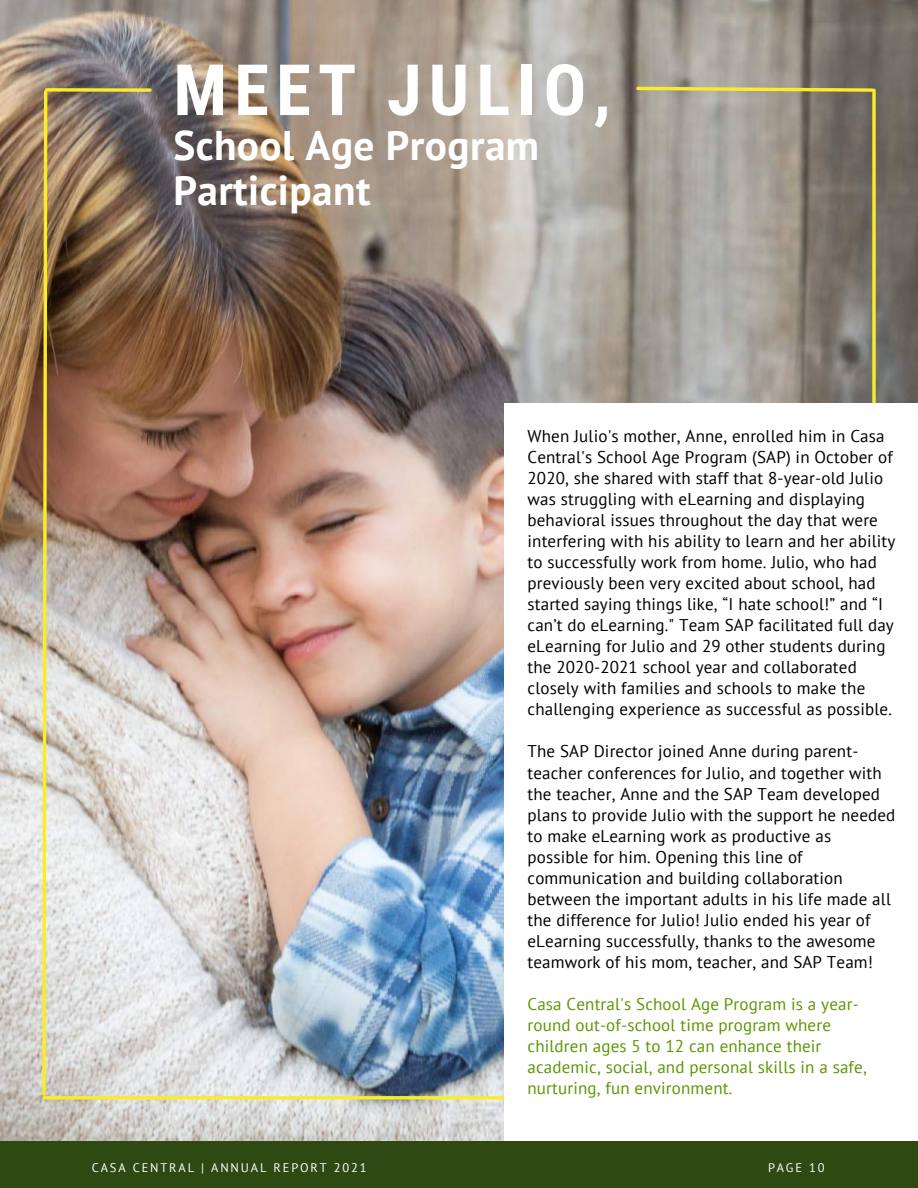
<style>
.page{position:relative;width:918px;height:1188px;background:#fff}
.page>*{position:absolute;margin:0;border:0;box-sizing:border-box;transform-origin:0 0}
.t1{font:700 70.8px "Roboto Condensed";letter-spacing:.1em;color:#fff}
.t2{font:700 41.4px/45.5px "PT Sans";letter-spacing:.01em;color:#fff}
.t3{font:16.95px/21px "PT Sans";letter-spacing:.01em;color:#000}
.t4{font:16.95px/21px "PT Sans";letter-spacing:.01em;color:#5c9602}
.t5{font:12.45px "PT Sans";letter-spacing:.15em;color:#fff}
</style>
<div class="page">
<img style="left:0;top:0;width:918px;height:1142px">
<svg style="left:49px;top:88px;width:101px;height:4px"></svg>
<svg style="left:41px;top:88px;width:8px;height:1010px;background:#cdbe60"></svg>
<svg style="left:872px;top:90px;width:4px;height:313px"></svg>
<svg style="left:634px;top:85px;width:241px;height:8px;background:#beb65e"></svg>
<hr style="left:44px;top:1096px;width:784px;height:3px;background:#f9ee26">
<div style="left:504px;top:403px;width:414px;height:746px;background:#fff"></div>
<div style="left:0;top:1142px;width:918px;height:46px;background:#2e4912"></div>
<h1 class="t1" style="left:173px;top:49px;width:439px">MEET JULIO,</h1>
<h2 class="t2" style="left:173px;top:122px;width:367px">School Age Program<br>Participant</h2>
<p class="t3" style="left:528px;top:425px;width:369px">When Julio's mother, Anne, enrolled him in Casa Central's School Age Program (SAP) in October of 2020, she shared with staff that 8-year-old Julio was struggling with eLearning and displaying behavioral issues throughout the day that were interfering with his ability to learn and her ability to successfully work from home. Julio, who had previously been very excited about school, had started saying things like, “I hate school!” and “I can’t do eLearning." Team SAP facilitated full day eLearning for Julio and 29 other students during the 2020-2021 school year and collaborated closely with families and schools to make the challenging experience as successful as possible.</p>
<p class="t3" style="left:528px;top:741px;width:369px">The SAP Director joined Anne during parent&shy;teacher conferences for Julio, and together with the teacher, Anne and the SAP Team developed plans to provide Julio with the support he needed to make eLearning work as productive as possible for him. Opening this line of communication and building collaboration between the important adults in his life made all the difference for Julio! Julio ended his year of eLearning successfully, thanks to the awesome teamwork of his mom, teacher, and SAP Team!</p>
<p class="t4" style="left:528px;top:993px;width:341px">Casa Central's School Age Program is a year&shy;round out-of-school time program where children ages 5 to 12 can enhance their academic, social, and personal skills in a safe, nurturing, fun environment.</p>
<p class="t5" style="left:92px;top:1159px;width:276px">CASA CENTRAL | ANNUAL REPORT 2021</p>
<p class="t5" style="left:768px;top:1159px;width:58px">PAGE 10</p>
</div>
